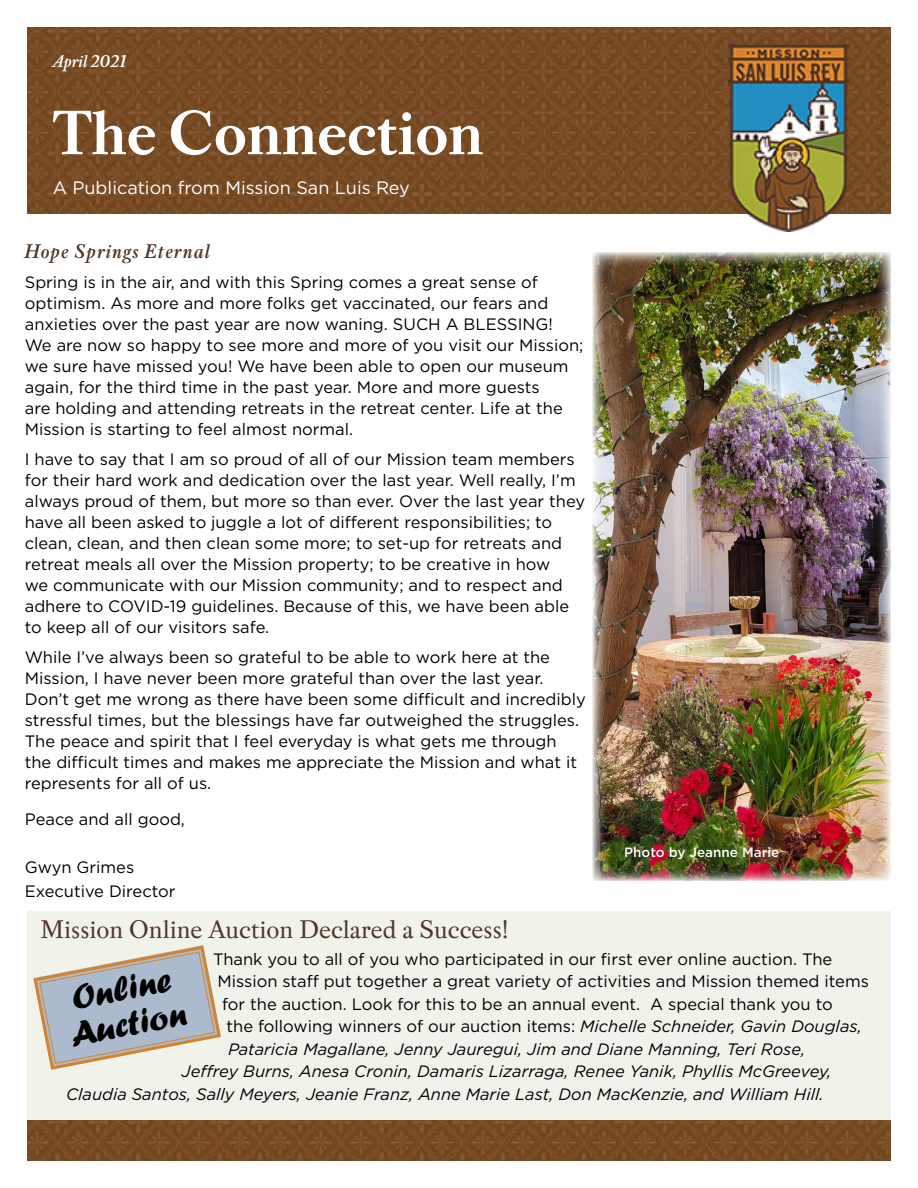
<style>
.page{position:relative;width:918px;height:1188px;background:#fff}
.page>*{position:absolute;margin:0;border:0;box-sizing:border-box;transform-origin:0 0}
.t1{font:700 66px "Pradell";color:#fff}
.t2{font:36px/36px "Forte";color:#000}
.t3{font:27px "Pradell";color:#4f362a}
.t4{font:italic 600 21px "Pradell";letter-spacing:.05em;color:#4f362a}
.t5{font:18px "Gotham";color:#fff}
.t6{font:italic 600 18px "Pradell";color:#fff}
.t7{font:16.5px/21px "Gotham";color:#000}
.t8{font:italic 16.5px "Gotham";color:#000}
.t9{font:500 13.5px "Gotham";color:#fff}
.s1{font-style:italic}
</style>
<div class="page">
<div style="left:27px;top:912px;width:864px;height:231px;background:#f1f3eb"></div>
<img style="left:27px;top:1120px;width:864px;height:41px">
<img style="left:593px;top:252px;width:298px;height:628px">
<svg style="left:33px;top:945px;width:188px;height:125px"></svg>
<img style="left:27px;top:27px;width:864px;height:187px">
<img style="left:728px;top:44px;width:120px;height:187px">
<p class="t6" style="left:53px;top:50px;width:76px">April 2021</p>
<h1 class="t1" style="left:53px;top:94px;width:432px">The Connection</h1>
<p class="t5" style="left:53px;top:176px;width:358px">A Publication from Mission San Luis Rey</p>
<p class="t4" style="left:25px;top:239px;width:187px">Hope Springs Eternal</p>
<p class="t7" style="left:25px;top:271px;width:560px">Spring is in the air, and with this Spring comes a great sense of optimism. As more and more folks get vaccinated, our fears and anxieties over the past year are now waning. SUCH A BLESSING!<br>We are now so happy to see more and more of you visit our Mission; we sure have missed you! We have been able to open our museum again, for the third time in the past year. More and more guests<br>are holding and attending retreats in the retreat center. Life at the Mission is starting to feel almost normal.</p>
<p class="t7" style="left:25px;top:448px;width:562px">I have to say that I am so proud of all of our Mission team members for their hard work and dedication over the last year. Well really, I’m always proud of them, but more so than ever. Over the last year they have all been asked to juggle a lot of different responsibilities; to clean, clean, and then clean some more; to set-up for retreats and retreat meals all over the Mission property; to be creative in how<br>we communicate with our Mission community; and to respect and adhere to COVID-19 guidelines. Because of this, we have been able to keep all of our visitors safe.</p>
<p class="t7" style="left:25px;top:646px;width:563px">While I’ve always been so grateful to be able to work here at the Mission, I have never been more grateful than over the last year.<br>Don’t get me wrong as there have been some difficult and incredibly stressful times, but the blessings have far outweighed the struggles.<br>The peace and spirit that I feel everyday is what gets me through the difficult times and makes me appreciate the Mission and what it represents for all of us.</p>
<p class="t7" style="left:25px;top:808px;width:162px">Peace and all good,</p>
<p class="t7" style="left:25px;top:855px;width:152px;line-height:24px">Gwyn Grimes<br>Executive Director</p>
<h3 class="t3" style="left:40px;top:913px;width:470px">Mission Online Auction Declared a Success!</h3>
<p class="t7" style="left:213px;top:948px;width:621px">Thank you to all of you who participated in our first ever online auction. The</p>
<p class="t7" style="left:218px;top:971px;width:653px">Mission staff put together a great variety of activities and Mission themed items</p>
<p class="t7" style="left:222px;top:993px;width:612px">for the auction. Look for this to be an annual event. A special thank you to</p>
<p class="t7" style="left:227px;top:1016px;width:637px">the following winners of our auction items: <span class="s1">Michelle Schneider, Gavin Douglas,</span></p>
<p class="t8" style="left:228px;top:1038px;width:579px">Pataricia Magallane, Jenny Jauregui, Jim and Diane Manning, Teri Rose,</p>
<p class="t8" style="left:182px;top:1061px;width:651px">Jeffrey Burns, Anesa Cronin, Damaris Lizarraga, Renee Yanik, Phyllis McGreevey,</p>
<p class="t8" style="left:66px;top:1083px;width:759px">Claudia Santos, Sally Meyers, Jeanie Franz, Anne Marie Last, Don MacKenzie, and William Hill.</p>
<p class="t9" style="left:624px;top:843px;width:157px">Photo by Jeanne Marie</p>
<h2 class="t2" style="left:60px;top:981px;width:119px;rotate:-11deg">Online<br>Auction</h2>
</div>
